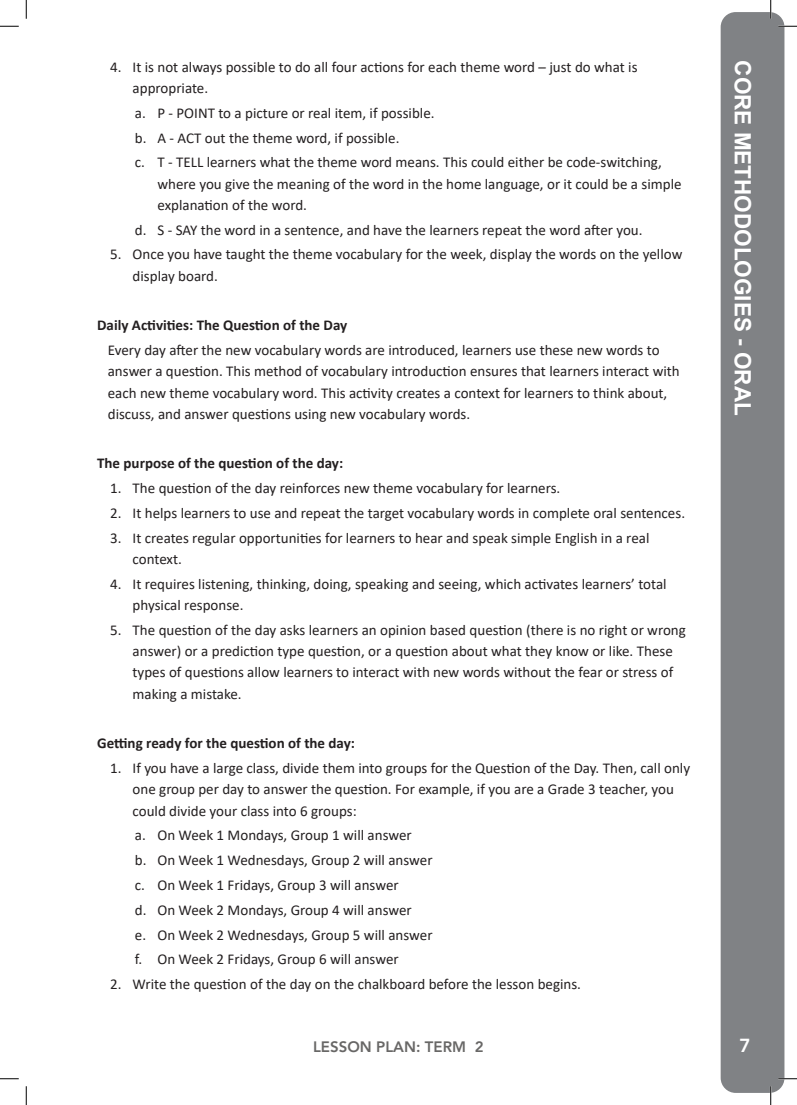
<style>
.page{position:relative;width:797px;height:1105px;background:#fff}
.page>*{position:absolute;margin:0;border:0;box-sizing:border-box;transform-origin:0 0}
.t1{font:700 22.5px "Arial";color:#fff}
.t2{font:800 18.75px "Avenir LT Std";color:#fff}
.Normal_wrd_12{font:15px/21.2px "Calibri";color:#231f20}
.Normal_wrd_12-2{font:700 15px "Calibri";color:#231f20}
.Heading_3_wrd_2{font:700 15px "Calibri";color:#231f20}
.t3{font:800 15px "Avenir LT Std";color:#686766}
</style>
<div class="page">
<div style="left:720px;top:12px;width:64px;height:1081px;background:#808285;border-radius:15px"></div>
<svg style="left:0;top:25px;width:19px;height:2px"></svg>
<svg style="left:778px;top:25px;width:19px;height:2px"></svg>
<svg style="left:0;top:1078px;width:19px;height:1px"></svg>
<svg style="left:778px;top:1078px;width:19px;height:1px"></svg>
<svg style="left:25px;top:0;width:2px;height:19px"></svg>
<svg style="left:25px;top:1086px;width:2px;height:19px"></svg>
<svg style="left:770px;top:0;width:1px;height:19px"></svg>
<svg style="left:770px;top:1086px;width:1px;height:19px"></svg>
<p class="Normal_wrd_12" style="left:133px;top:56px;width:506px;text-indent:-22px">4. It is not always possible to do all four actions for each theme word – just do what is appropriate.</p>
<p class="Normal_wrd_12" style="left:135px;top:102px;width:301px">a. P - POINT to a picture or real item, if possible.</p>
<p class="Normal_wrd_12" style="left:135px;top:127px;width:266px">b. A - ACT out the theme word, if possible.</p>
<p class="Normal_wrd_12" style="left:157px;top:151px;width:525px;text-indent:-22px">c. T - TELL learners what the theme word means. This could either be code-switching, where you give the meaning of the word in the home language, or it could be a simple explanation of the word.</p>
<p class="Normal_wrd_12" style="left:135px;top:219px;width:509px">d. S - SAY the word in a sentence, and have the learners repeat the word after you.</p>
<p class="Normal_wrd_12" style="left:133px;top:243px;width:551px;text-indent:-22px">5. Once you have taught the theme vocabulary for the week, display the words on the yellow display board.</p>
<p class="Heading_3_wrd_2" style="left:97px;top:315px;width:252px">Daily Activities: The Question of the Day</p>
<p class="Normal_wrd_12" style="left:108px;top:339px;width:573px">Every day after the new vocabulary words are introduced, learners use these new words to answer a question. This method of vocabulary introduction ensures that learners interact with each new theme vocabulary word. This activity creates a context for learners to think about, discuss, and answer questions using new vocabulary words.</p>
<p class="Normal_wrd_12-2" style="left:97px;top:453px;width:247px">The purpose of the question of the day:</p>
<p class="Normal_wrd_12" style="left:110px;top:477px;width:452px">1. The question of the day reinforces new theme vocabulary for learners.</p>
<p class="Normal_wrd_12" style="left:110px;top:502px;width:576px">2. It helps learners to use and repeat the target vocabulary words in complete oral sentences.</p>
<p class="Normal_wrd_12" style="left:133px;top:527px;width:518px;text-indent:-22px">3. It creates regular opportunities for learners to hear and speak simple English in a real context.</p>
<p class="Normal_wrd_12" style="left:133px;top:573px;width:535px;text-indent:-22px">4. It requires listening, thinking, doing, speaking and seeing, which activates learners’ total physical response.</p>
<p class="Normal_wrd_12" style="left:133px;top:619px;width:554px;text-indent:-22px">5. The question of the day asks learners an opinion based question (there is no right or wrong answer) or a prediction type question, or a question about what they know or like. These types of questions allow learners to interact with new words without the fear or stress of making a mistake.</p>
<p class="Normal_wrd_12-2" style="left:97px;top:733px;width:259px">Getting ready for the question of the day:</p>
<p class="Normal_wrd_12" style="left:133px;top:757px;width:559px;text-indent:-22px">1. If you have a large class, divide them into groups for the Question of the Day. Then, call only one group per day to answer the question. For example, if you are a Grade 3 teacher, you could divide your class into 6 groups:</p>
<p class="Normal_wrd_12" style="left:135px;top:824px;width:278px">a. On Week 1 Mondays, Group 1 will answer</p>
<p class="Normal_wrd_12" style="left:135px;top:849px;width:299px">b. On Week 1 Wednesdays, Group 2 will answer</p>
<p class="Normal_wrd_12" style="left:135px;top:874px;width:265px">c. On Week 1 Fridays, Group 3 will answer</p>
<p class="Normal_wrd_12" style="left:135px;top:899px;width:278px">d. On Week 2 Mondays, Group 4 will answer</p>
<p class="Normal_wrd_12" style="left:135px;top:923px;width:299px">e. On Week 2 Wednesdays, Group 5 will answer</p>
<p class="Normal_wrd_12" style="left:135px;top:948px;width:265px">f. On Week 2 Fridays, Group 6 will answer</p>
<p class="Normal_wrd_12" style="left:110px;top:973px;width:472px">2. Write the question of the day on the chalkboard before the lesson begins.</p>
<p class="t1" style="left:758px;top:60px;width:357px;rotate:90deg">CORE METHODOLOGIES - ORAL</p>
<p class="t3" style="left:313px;top:1038px;width:172px">LESSON PLAN: TERM 2</p>
<p class="t2" style="left:739px;top:1034px;width:13px">7</p>
</div>
